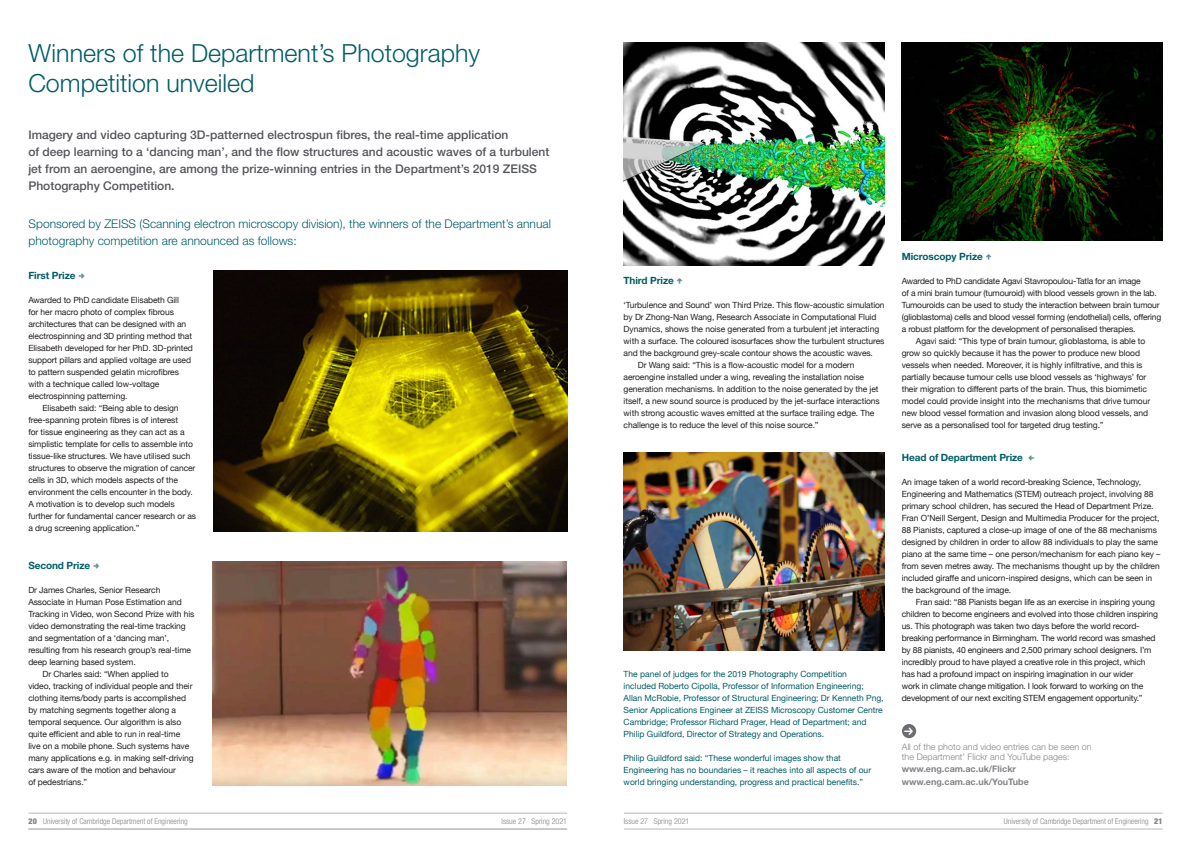
<style>
.page{position:relative;width:1191px;height:842px;background:#fff}
.page>*{position:absolute;margin:0;border:0;box-sizing:border-box;transform-origin:0 0}
.t1{font:300 25px/30px "Helvetica Neue";color:#005d67}
.t2{font:500 12px/17px "Helvetica Neue";color:#54555a}
.t3{font:300 12px/17px "Helvetica Neue";color:#005d67}
.t4{font:700 10px "Helvetica Neue";letter-spacing:-.01em;color:#005d67}
.t5{font:300 9px/10px "Helvetica Neue";color:#848488}
.t6{font:700 9px "Helvetica Neue";color:#848488}
.t7{font:8.5px/12px "Helvetica Neue";letter-spacing:-.01em;color:#231f20}
.t8{font:8.5px/12px "Helvetica Neue";color:#005d67}
.t9{font:300 condensed 8px "Helvetica Neue";color:#848488}
.s1{font-weight:900}
</style>
<div class="page">
<img style="left:213px;top:271px;width:354px;height:260px">
<img style="left:213px;top:561px;width:354px;height:224px">
<img style="left:624px;top:43px;width:260px;height:223px">
<img style="left:901px;top:43px;width:261px;height:197px">
<img style="left:623px;top:452px;width:261px;height:198px">
<div style="left:902px;top:724px;width:14px;height:14px;background:#6c6d70;border-radius:50%"></div>
<hr style="left:28px;top:813px;width:539px;height:1px;background:#b8b7ba">
<hr style="left:28px;top:829px;width:539px;height:1px;background:#b8b7ba">
<hr style="left:624px;top:813px;width:538px;height:1px;background:#b8b7ba">
<hr style="left:624px;top:829px;width:538px;height:1px;background:#b8b7ba">
<svg style="left:218px;top:620px;width:9px;height:7px"></svg>
<p class="t1" style="left:28px;top:38px;width:453px">Winners of the Department’s Photography<br>Competition unveiled</p>
<p class="t2" style="left:28px;top:126px;width:522px">Imagery and video capturing 3D-patterned electrospun fibres, the real-time application<br>of deep learning to a ‘dancing man’, and the flow structures and acoustic waves of a turbulent jet from an aeroengine, are among the prize-winning entries in the Department’s 2019 ZEISS Photography Competition.</p>
<p class="t3" style="left:29px;top:215px;width:524px">Sponsored by ZEISS (Scanning electron microscopy division), the winners of the Department’s annual photography competition are announced as follows:</p>
<p class="t4" style="left:28px;top:269px;width:49px">First Prize</p>
<p class="t7" style="left:28px;top:294px;width:166px">Awarded to PhD candidate Elisabeth Gill<br>for her macro photo of complex fibrous architectures that can be designed with an electrospinning and 3D printing method that Elisabeth developed for her PhD. 3D-printed support pillars and applied voltage are used to pattern suspended gelatin microfibres with a technique called low-voltage electrospinning patterning.</p>
<p class="t7" style="left:28px;top:402px;width:169px;text-indent:14px">Elisabeth said: “Being able to design free-spanning protein fibres is of interest<br>for tissue engineering as they can act as a simplistic template for cells to assemble into tissue-like structures. We have utilised such structures to observe the migration of cancer cells in 3D, which models aspects of the environment the cells encounter in the body.<br>A motivation is to develop such models further for fundamental cancer research or as a drug screening application.”</p>
<p class="t4" style="left:28px;top:559px;width:63px">Second Prize</p>
<p class="t7" style="left:28px;top:585px;width:168px">Dr James Charles, Senior Research Associate in Human Pose Estimation and Tracking in Video, won Second Prize with his video demonstrating the real-time tracking and segmentation of a ‘dancing man’, resulting from his research group’s real-time deep learning based system.</p>
<p class="t7" style="left:28px;top:669px;width:167px;text-indent:14px">Dr Charles said: “When applied to<br>video, tracking of individual people and their clothing items/body parts is accomplished by matching segments together along a temporal sequence. Our algorithm is also quite efficient and able to run in real-time live on a mobile phone. Such systems have many applications e.g. in making self-driving cars aware of the motion and behaviour<br>of pedestrians.”</p>
<p class="t4" style="left:623px;top:275px;width:52px">Third Prize</p>
<p class="t7" style="left:623px;top:300px;width:262px">‘Turbulence and Sound’ won Third Prize. This flow-acoustic simulation by Dr Zhong-Nan Wang, Research Associate in Computational Fluid Dynamics, shows the noise generated from a turbulent jet interacting with a surface. The coloured isosurfaces show the turbulent structures and the background grey-scale contour shows the acoustic waves.</p>
<p class="t7" style="left:623px;top:360px;width:258px;text-indent:14px">Dr Wang said: “This is a flow-acoustic model for a modern aeroengine installed under a wing, revealing the installation noise generation mechanisms. In addition to the noise generated by the jet itself, a new sound source is produced by the jet-surface interactions with strong acoustic waves emitted at the surface trailing edge. The challenge is to reduce the level of this noise source.”</p>
<p class="t8" style="left:623px;top:669px;width:261px">The panel of judges for the 2019 Photography Competition<br>included Roberto Cipolla, Professor of Information Engineering; Allan McRobie, Professor of Structural Engineering; Dr Kenneth Png, Senior Applications Engineer at ZEISS Microscopy Customer Centre Cambridge; Professor Richard Prager, Head of Department; and Philip Guildford, Director of Strategy and Operations.</p>
<p class="t8" style="left:623px;top:753px;width:249px">Philip Guildford said: “These wonderful images show that<br>Engineering has no boundaries – it reaches into all aspects of our world bringing understanding, progress and practical benefits.”</p>
<p class="t4" style="left:901px;top:251px;width:83px">Microscopy Prize</p>
<p class="t7" style="left:901px;top:276px;width:261px">Awarded to PhD candidate Agavi Stavropoulou-Tatla for an image<br>of a mini brain tumour (tumouroid) with blood vessels grown in the lab.<br>Tumouroids can be used to study the interaction between brain tumour (glioblastoma) cells and blood vessel forming (endothelial) cells, offering a robust platform for the development of personalised therapies.</p>
<p class="t7" style="left:901px;top:336px;width:250px;text-indent:14px">Agavi said: “This type of brain tumour, glioblastoma, is able to grow so quickly because it has the power to produce new blood vessels when needed. Moreover, it is highly infiltrative, and this is partially because tumour cells use blood vessels as ‘highways’ for their migration to different parts of the brain. Thus, this biomimetic model could provide insight into the mechanisms that drive tumour new blood vessel formation and invasion along blood vessels, and serve as a personalised tool for targeted drug testing.”</p>
<p class="t4" style="left:901px;top:451px;width:123px">Head of Department Prize</p>
<p class="t7" style="left:901px;top:476px;width:260px">An image taken of a world record-breaking Science, Technology, Engineering and Mathematics (STEM) outreach project, involving 88 primary school children, has secured the Head of Department Prize.<br>Fran O’Neill Sergent, Design and Multimedia Producer for the project, 88 Pianists, captured a close-up image of one of the 88 mechanisms designed by children in order to allow 88 individuals to play the same piano at the same time – one person/mechanism for each piano key – from seven metres away. The mechanisms thought up by the children included giraffe and unicorn-inspired designs, which can be seen in the background of the image.</p>
<p class="t7" style="left:901px;top:596px;width:258px;text-indent:14px">Fran said: “88 Pianists began life as an exercise in inspiring young children to become engineers and evolved into those children inspiring us. This photograph was taken two days before the world record&shy;breaking performance in Birmingham. The world record was smashed by 88 pianists, 40 engineers and 2,500 primary school designers. I’m incredibly proud to have played a creative role in this project, which has had a profound impact on inspiring imagination in our wider<br>work in climate change mitigation. I look forward to working on the development of our next exciting STEM engagement opportunity.”</p>
<p class="t5" style="left:902px;top:741px;width:191px">All of the photo and video entries can be seen on the Department’ Flickr and YouTube pages:</p>
<p class="t6" style="left:902px;top:764px;width:115px">www.eng.cam.ac.uk/Flickr</p>
<p class="t6" style="left:902px;top:776px;width:128px">www.eng.cam.ac.uk/YouTube</p>
<p class="t9" style="left:29px;top:816px;width:161px"><span class="s1">20</span> University of Cambridge Department of Engineering</p>
<p class="t9" style="left:501px;top:816px;width:67px">Issue 27 Spring 2021</p>
<p class="t9" style="left:624px;top:816px;width:67px">Issue 27 Spring 2021</p>
<p class="t9" style="left:1003px;top:816px;width:160px">University of Cambridge Department of Engineering <span class="s1">21</span></p>
</div>
